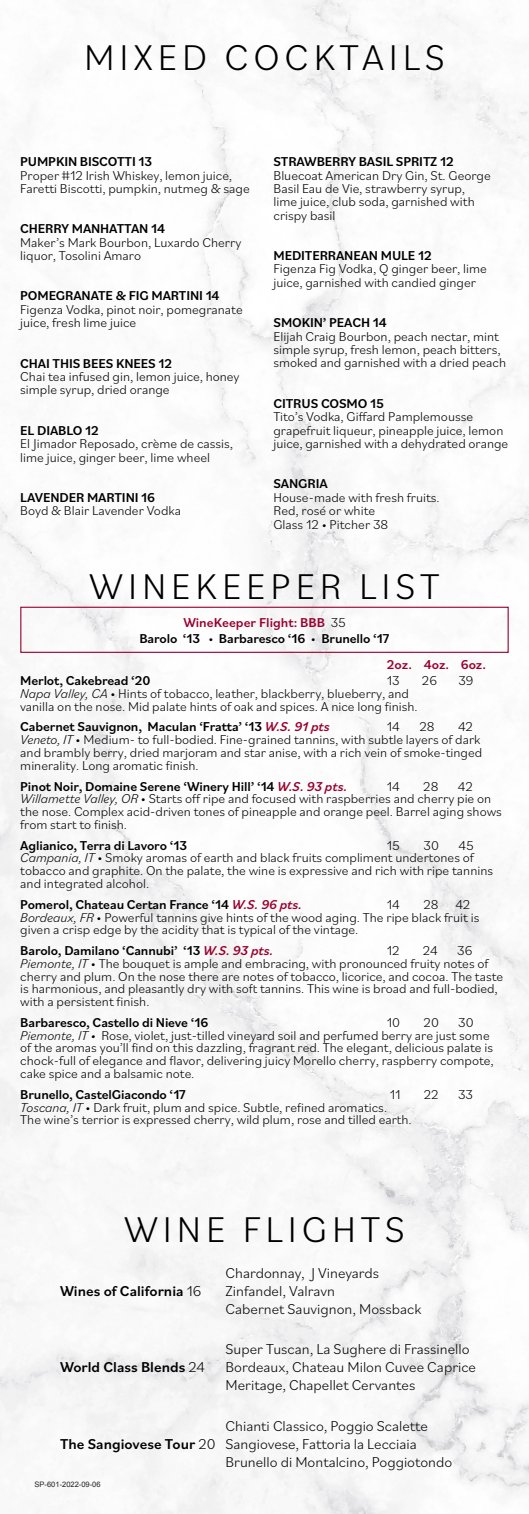
<style>
.page{position:relative;width:529px;height:1514px;background:#fff}
.page>*{position:absolute;margin:0;border:0;box-sizing:border-box;transform-origin:0 0}
.t1{font:300 37.5px "Bilo";letter-spacing:.13em;color:#000}
.t2{font:300 15px "Bilo";color:#000}
.t3{font:500 15px "Bilo";color:#000}
.t4{font:300 13.5px/12.8px "Bilo";color:#000}
.t5{font:500 13.5px "Bilo";letter-spacing:-.01em;color:#000}
.t6{font:500 13.5px "Bilo";color:#98012d}
.t7{font:7.5px "Arial";color:#231f20}
.s1{font-weight:300;color:#000}
.s2{font-weight:300}
.s3{font-style:italic}
.s4{font-style:italic;color:#98012d}
</style>
<div class="page">
<img style="left:0;top:0;width:528px;height:1514px">
<div style="left:20px;top:607px;width:488px;height:46px;border:1px solid #98012d"></div>
<p class="t1" style="left:84px;top:32px;width:362px">MIXED COCKTAILS</p>
<p class="t5" style="left:20px;top:152px;width:133px">PUMPKIN BISCOTTI 13</p>
<p class="t4" style="left:20px;top:168px;width:231px;line-height:13.4px">Proper #12 Irish Whiskey, lemon juice,<br>Faretti Biscotti, pumpkin, nutmeg &amp; sage</p>
<p class="t5" style="left:20px;top:219px;width:146px">CHERRY MANHATTAN 14</p>
<p class="t4" style="left:20px;top:235px;width:222px;line-height:13.4px">Maker’s Mark Bourbon, Luxardo Cherry liquor, Tosolini Amaro</p>
<p class="t5" style="left:20px;top:287px;width:201px">POMEGRANATE &amp; FIG MARTINI 14</p>
<p class="t4" style="left:20px;top:302px;width:224px;line-height:13.4px">Figenza Vodka, pinot noir, pomegranate juice, fresh lime juice</p>
<p class="t5" style="left:20px;top:354px;width:153px">CHAI THIS BEES KNEES 12</p>
<p class="t4" style="left:20px;top:369px;width:221px;line-height:13.4px">Chai tea infused gin, lemon juice, honey simple syrup, dried orange</p>
<p class="t5" style="left:20px;top:421px;width:80px">EL DIABLO 12</p>
<p class="t4" style="left:20px;top:436px;width:214px;line-height:13.4px">El Jimador Reposado, crème de cassis, lime juice, ginger beer, lime wheel</p>
<p class="t5" style="left:20px;top:488px;width:136px">LAVENDER MARTINI 16</p>
<p class="t4" style="left:20px;top:504px;width:162px">Boyd &amp; Blair Lavender Vodka</p>
<p class="t5" style="left:273px;top:152px;width:181px">STRAWBERRY BASIL SPRITZ 12</p>
<p class="t4" style="left:273px;top:168px;width:218px;line-height:13.4px">Bluecoat American Dry Gin, St. George<br>Basil Eau de Vie, strawberry syrup, lime juice, club soda, garnished with crispy basil</p>
<p class="t5" style="left:273px;top:246px;width:160px">MEDITERRANEAN MULE 12</p>
<p class="t4" style="left:273px;top:262px;width:214px;line-height:13.4px">Figenza Fig Vodka, Q ginger beer, lime juice, garnished with candied ginger</p>
<p class="t5" style="left:273px;top:313px;width:115px">SMOKIN’ PEACH 14</p>
<p class="t4" style="left:273px;top:329px;width:234px;line-height:13.4px">Elijah Craig Bourbon, peach nectar, mint simple syrup, fresh lemon, peach bitters, smoked and garnished with a dried peach</p>
<p class="t5" style="left:273px;top:394px;width:112px">CITRUS COSMO 15</p>
<p class="t4" style="left:273px;top:409px;width:236px;line-height:13.4px">Tito’s Vodka, Giffard Pamplemousse grapefruit liqueur, pineapple juice, lemon juice, garnished with a dehydrated orange</p>
<p class="t5" style="left:273px;top:474px;width:56px">SANGRIA</p>
<p class="t4" style="left:273px;top:490px;width:168px;line-height:13.4px">House-made with fresh fruits.<br>Red, rosé or white</p>
<p class="t4" style="left:273px;top:517px;width:116px">Glass 12 • Pitcher 38</p>
<p class="t1" style="left:89px;top:560px;width:351px">WINEKEEPER LIST</p>
<p class="t6" style="left:183px;top:613px;width:164px">WineKeeper Flight: BBB <span class="s1">35</span></p>
<p class="t5" style="left:139px;top:629px;width:251px">Barolo ‘13 <span class="s2">•</span> Barbaresco ‘16 <span class="s2">•</span> Brunello ‘17</p>
<p class="t6" style="left:386px;top:655px;width:101px">2oz. 4oz. 6oz.</p>
<p class="t5" style="left:20px;top:671px;width:132px">Merlot, Cakebread ‘20</p>
<p class="t4" style="left:386px;top:673px;width:14px">13</p>
<p class="t4" style="left:421px;top:673px;width:17px">26</p>
<p class="t4" style="left:458px;top:673px;width:16px">39</p>
<p class="t4" style="left:20px;top:686px;width:398px"><span class="s3">Napa Valley, CA</span> • Hints of tobacco, leather, blackberry, blueberry, and vanilla on the nose. Mid palate hints of oak and spices. A nice long finish.</p>
<p class="t5" style="left:20px;top:717px;width:310px">Cabernet Sauvignon, Maculan ‘Fratta’ ‘13 <span class="s4">W.S. 91 pts</span></p>
<p class="t4" style="left:386px;top:720px;width:15px">14</p>
<p class="t4" style="left:419px;top:720px;width:17px">28</p>
<p class="t4" style="left:20px;top:720px;width:463px;text-indent:437px">42<br><span class="s3">Veneto, IT</span> • Medium- to full-bodied. Fine-grained tannins, with subtle layers of dark and brambly berry, dried marjoram and star anise, with a rich vein of smoke-tinged minerality. Long aromatic finish.</p>
<p class="t5" style="left:20px;top:777px;width:328px">Pinot Noir, Domaine Serene ‘Winery Hill’ ‘14 <span class="s4">W.S. 93 pts.</span></p>
<p class="t4" style="left:386px;top:779px;width:15px">14</p>
<p class="t4" style="left:423px;top:779px;width:17px">28</p>
<p class="t4" style="left:457px;top:779px;width:16px">42</p>
<p class="t4" style="left:20px;top:792px;width:482px"><span class="s3">Willamette Valley, OR</span> • Starts off ripe and focused with raspberries and cherry pie on the nose. Complex acid-driven tones of pineapple and orange peel. Barrel aging shows from start to finish.</p>
<p class="t5" style="left:20px;top:836px;width:168px">Aglianico, Terra di Lavoro ‘13</p>
<p class="t4" style="left:386px;top:838px;width:15px">15</p>
<p class="t4" style="left:423px;top:838px;width:17px">30</p>
<p class="t4" style="left:458px;top:838px;width:17px">45</p>
<p class="t4" style="left:20px;top:851px;width:474px"><span class="s3">Campania, IT</span> • Smoky aromas of earth and black fruits compliment undertones of tobacco and graphite. On the palate, the wine is expressive and rich with ripe tannins and integrated alcohol.</p>
<p class="t5" style="left:20px;top:895px;width:283px">Pomerol, Chateau Certan France ‘14 <span class="s4">W.S. 96 pts.</span></p>
<p class="t4" style="left:386px;top:897px;width:15px">14</p>
<p class="t4" style="left:423px;top:897px;width:48px">28 42</p>
<p class="t4" style="left:20px;top:910px;width:460px"><span class="s3">Bordeaux, FR</span> • Powerful tannins give hints of the wood aging. The ripe black fruit is given a crisp edge by the acidity that is typical of the vintage.</p>
<p class="t5" style="left:20px;top:941px;width:254px">Barolo, Damilano ‘Cannubi’ ‘13 <span class="s4">W.S. 93 pts.</span></p>
<p class="t4" style="left:386px;top:943px;width:14px">12</p>
<p class="t4" style="left:422px;top:943px;width:16px">24</p>
<p class="t4" style="left:457px;top:943px;width:17px">36</p>
<p class="t4" style="left:20px;top:956px;width:484px"><span class="s3">Piemonte, IT</span> • The bouquet is ample and embracing, with pronounced fruity notes of cherry and plum. On the nose there are notes of tobacco, licorice, and cocoa. The taste is harmonious, and pleasantly dry with soft tannins. This wine is broad and full-bodied, with a persistent finish.</p>
<p class="t5" style="left:20px;top:1013px;width:189px">Barbaresco, Castello di Nieve ‘16</p>
<p class="t4" style="left:386px;top:1015px;width:15px">10</p>
<p class="t4" style="left:423px;top:1015px;width:17px">20</p>
<p class="t4" style="left:458px;top:1015px;width:17px">30</p>
<p class="t4" style="left:20px;top:1028px;width:474px"><span class="s3">Piemonte, IT •</span> Rose, violet, just-tilled vineyard soil and perfumed berry are just some of the aromas you’ll find on this dazzling, fragrant red. The elegant, delicious palate is chock-full of elegance and flavor, delivering juicy Morello cherry, raspberry compote, cake spice and a balsamic note.</p>
<p class="t5" style="left:20px;top:1085px;width:167px">Brunello, CastelGiacondo ‘17</p>
<p class="t4" style="left:389px;top:1087px;width:12px">11</p>
<p class="t4" style="left:423px;top:1087px;width:16px">22</p>
<p class="t4" style="left:457px;top:1087px;width:16px">33</p>
<p class="t4" style="left:20px;top:1100px;width:392px"><span class="s3">Toscana, IT</span> • Dark fruit, plum and spice. Subtle, refined aromatics.<br>The wine’s terrior is expressed cherry, wild plum, rose and tilled earth.</p>
<p class="t1" style="left:124px;top:1203px;width:282px">WINE FLIGHTS</p>
<p class="t3" style="left:60px;top:1280px;width:142px">Wines of California <span class="s2">16</span></p>
<p class="t3" style="left:60px;top:1357px;width:146px">World Class Blends <span class="s2">24</span></p>
<p class="t3" style="left:60px;top:1433px;width:157px">The Sangiovese Tour <span class="s2">20</span></p>
<p class="t7" style="left:35px;top:1479px;width:67px">SP-601-2022-09-06</p>
<p class="t2" style="left:225px;top:1262px;width:155px">Chardonnay, J Vineyards</p>
<p class="t2" style="left:225px;top:1280px;width:111px">Zinfandel, Valravn</p>
<p class="t2" style="left:225px;top:1298px;width:197px">Cabernet Sauvignon, Mossback</p>
<p class="t2" style="left:225px;top:1339px;width:245px">Super Tuscan, La Sughere di Frassinello</p>
<p class="t2" style="left:225px;top:1357px;width:252px">Bordeaux, Chateau Milon Cuvee Caprice</p>
<p class="t2" style="left:225px;top:1375px;width:191px">Meritage, Chapellet Cervantes</p>
<p class="t2" style="left:225px;top:1415px;width:204px">Chianti Classico, Poggio Scalette</p>
<p class="t2" style="left:225px;top:1433px;width:193px">Sangiovese, Fattoria la Lecciaia</p>
<p class="t2" style="left:225px;top:1451px;width:228px">Brunello di Montalcino, Poggiotondo</p>
</div>
